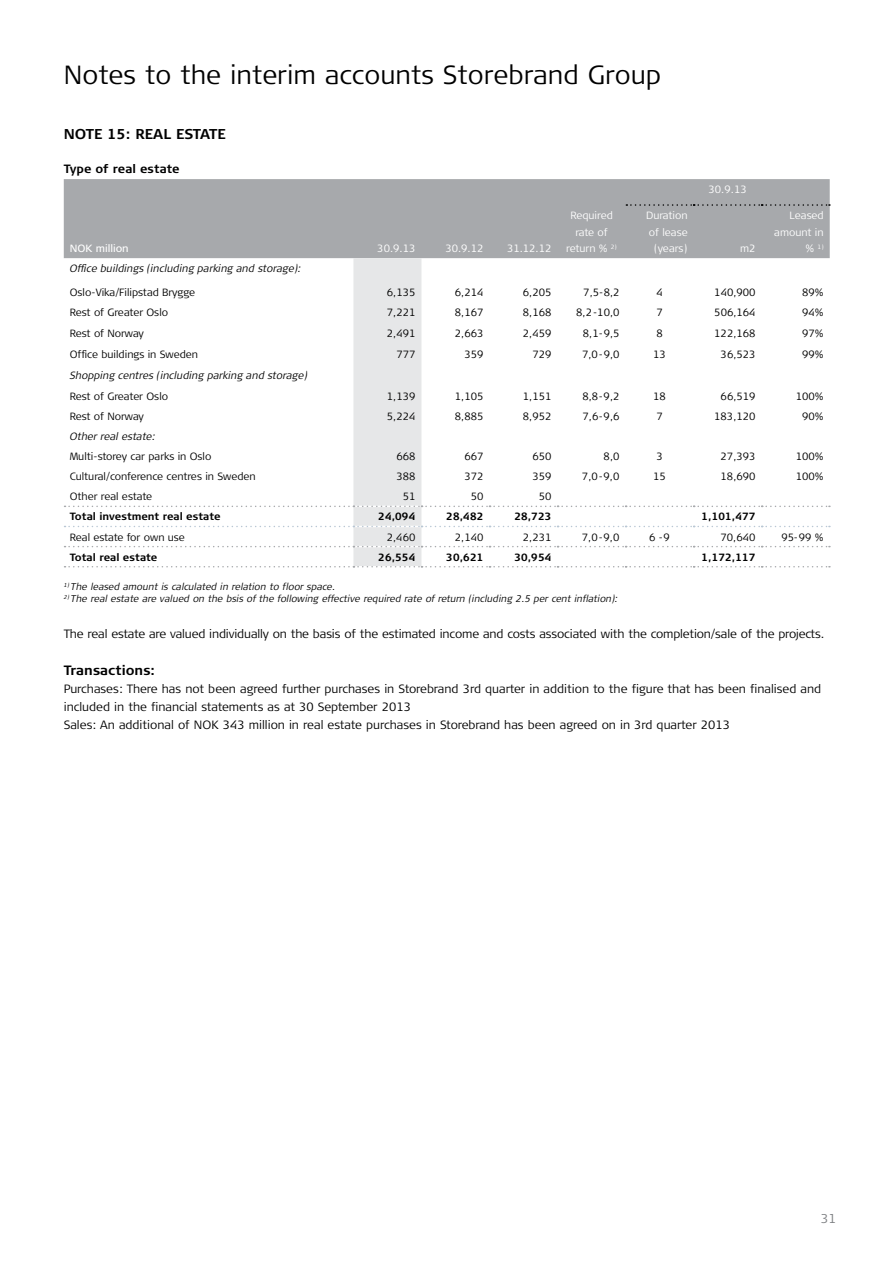
<style>
.page{position:relative;width:893px;height:1263px;background:#fff}
.page>*{position:absolute;margin:0;border:0;box-sizing:border-box;transform-origin:0 0}
.t1{font:300 26.25px "Signa Column";color:#000}
.t2{font:700 14.25px "Signa Column";color:#000}
.t3{font:700 13.5px "Signa Column";color:#000}
.t4{font:300 12.75px "Signa Column";color:#808285}
.t5{font:300 12px/18px "Signa Column";color:#000}
.t6{font:700 12px "Signa Column";color:#000}
.t7{font:300 10.5px "Signa Column";color:#000}
.t8{font:italic 300 10.5px "Signa Column";color:#000}
.t9{font:700 10.5px "Signa Column";color:#000}
.t10{font:300 10.5px/16.5px "Signa Column";color:#fff;text-align:right}
.t11{font:10.5px "Signa Column";color:#fff}
.t12{font:italic 300 9.75px "Signa Column";color:#000}
.t13{font:300 6.15px "Signa Column";color:#fff}
.s1{font-size:10.5px}
</style>
<div class="page">
<div style="left:64px;top:179px;width:766px;height:79px;background:#a7a9ac"></div>
<svg style="left:65px;top:258px;width:765px;height:309px"></svg>
<svg style="left:626px;top:204px;width:204px;height:2px"></svg>
<h1 class="t1" style="left:64px;top:60px;width:599px">Notes to the interim accounts Storebrand Group</h1>
<h2 class="t2" style="left:64px;top:125px;width:164px">NOTE 15: REAL ESTATE</h2>
<p class="t6" style="left:64px;top:162px;width:117px">Type of real estate</p>
<p class="t11" style="left:70px;top:242px;width:60px">NOK million</p>
<p class="t10" style="left:377px;top:240px;width:40px">30.9.13</p>
<p class="t10" style="left:445px;top:240px;width:40px">30.9.12</p>
<p class="t10" style="left:507px;top:240px;width:46px">31.12.12</p>
<p class="t10" style="left:566px;top:207px;width:52px;text-align:center">Required rate of return % <sup>2)</sup></p>
<p class="t10" style="left:646px;top:207px;width:43px">Duration of lease (years)</p>
<p class="t10" style="left:709px;top:181px;width:40px">30.9.13</p>
<p class="t10" style="left:740px;top:240px;width:17px">m2</p>
<p class="t10" style="left:774px;top:207px;width:51px">Leased amount in</p>
<p class="t13" style="left:806px;top:243px;width:20px"><span class="s1">%</span> 1)</p>
<p class="t8" style="left:70px;top:263px;width:233px">Office buildings (including parking and storage):</p>
<p class="t7" style="left:70px;top:286px;width:127px">Oslo-Vika/Filipstad Brygge</p>
<p class="t7" style="left:387px;top:286px;width:30px">6,135</p>
<p class="t7" style="left:455px;top:286px;width:30px">6,214</p>
<p class="t7" style="left:523px;top:286px;width:30px">6,205</p>
<p class="t7" style="left:583px;top:286px;width:38px">7,5-8,2</p>
<p class="t7" style="left:656px;top:286px;width:8px">4</p>
<p class="t7" style="left:714px;top:286px;width:43px">140,900</p>
<p class="t7" style="left:802px;top:286px;width:23px">89%</p>
<p class="t7" style="left:70px;top:307px;width:100px">Rest of Greater Oslo</p>
<p class="t7" style="left:387px;top:307px;width:30px">7,221</p>
<p class="t7" style="left:455px;top:307px;width:30px">8,167</p>
<p class="t7" style="left:523px;top:307px;width:30px">8,168</p>
<p class="t7" style="left:576px;top:307px;width:45px">8,2-10,0</p>
<p class="t7" style="left:656px;top:307px;width:8px">7</p>
<p class="t7" style="left:714px;top:307px;width:43px">506,164</p>
<p class="t7" style="left:802px;top:307px;width:23px">94%</p>
<p class="t7" style="left:70px;top:328px;width:76px">Rest of Norway</p>
<p class="t7" style="left:387px;top:328px;width:30px">2,491</p>
<p class="t7" style="left:455px;top:328px;width:30px">2,663</p>
<p class="t7" style="left:523px;top:328px;width:30px">2,459</p>
<p class="t7" style="left:583px;top:328px;width:38px">8,1-9,5</p>
<p class="t7" style="left:656px;top:328px;width:8px">8</p>
<p class="t7" style="left:714px;top:328px;width:43px">122,168</p>
<p class="t7" style="left:802px;top:328px;width:23px">97%</p>
<p class="t7" style="left:70px;top:348px;width:130px">Office buildings in Sweden</p>
<p class="t7" style="left:396px;top:348px;width:21px">777</p>
<p class="t7" style="left:464px;top:348px;width:21px">359</p>
<p class="t7" style="left:532px;top:348px;width:21px">729</p>
<p class="t7" style="left:582px;top:348px;width:39px">7,0-9,0</p>
<p class="t7" style="left:653px;top:348px;width:14px">13</p>
<p class="t7" style="left:721px;top:348px;width:36px">36,523</p>
<p class="t7" style="left:802px;top:348px;width:23px">99%</p>
<p class="t8" style="left:70px;top:369px;width:239px">Shopping centres (including parking and storage)</p>
<p class="t7" style="left:70px;top:390px;width:100px">Rest of Greater Oslo</p>
<p class="t7" style="left:387px;top:390px;width:30px">1,139</p>
<p class="t7" style="left:455px;top:390px;width:30px">1,105</p>
<p class="t7" style="left:523px;top:390px;width:30px">1,151</p>
<p class="t7" style="left:582px;top:390px;width:39px">8,8-9,2</p>
<p class="t7" style="left:653px;top:390px;width:14px">18</p>
<p class="t7" style="left:721px;top:390px;width:36px">66,519</p>
<p class="t7" style="left:796px;top:390px;width:29px">100%</p>
<p class="t7" style="left:70px;top:410px;width:76px">Rest of Norway</p>
<p class="t7" style="left:387px;top:410px;width:30px">5,224</p>
<p class="t7" style="left:455px;top:410px;width:30px">8,885</p>
<p class="t7" style="left:523px;top:410px;width:30px">8,952</p>
<p class="t7" style="left:583px;top:410px;width:38px">7,6-9,6</p>
<p class="t7" style="left:656px;top:410px;width:8px">7</p>
<p class="t7" style="left:714px;top:410px;width:43px">183,120</p>
<p class="t7" style="left:802px;top:410px;width:23px">90%</p>
<p class="t8" style="left:70px;top:430px;width:87px">Other real estate:</p>
<p class="t7" style="left:70px;top:450px;width:143px">Multi-storey car parks in Oslo</p>
<p class="t7" style="left:396px;top:450px;width:21px">668</p>
<p class="t7" style="left:464px;top:450px;width:21px">667</p>
<p class="t7" style="left:532px;top:450px;width:21px">650</p>
<p class="t7" style="left:604px;top:450px;width:17px">8,0</p>
<p class="t7" style="left:656px;top:450px;width:8px">3</p>
<p class="t7" style="left:721px;top:450px;width:36px">27,393</p>
<p class="t7" style="left:796px;top:450px;width:29px">100%</p>
<p class="t7" style="left:70px;top:471px;width:187px">Cultural/conference centres in Sweden</p>
<p class="t7" style="left:396px;top:471px;width:21px">388</p>
<p class="t7" style="left:464px;top:471px;width:21px">372</p>
<p class="t7" style="left:532px;top:471px;width:21px">359</p>
<p class="t7" style="left:582px;top:471px;width:39px">7,0-9,0</p>
<p class="t7" style="left:653px;top:471px;width:14px">15</p>
<p class="t7" style="left:721px;top:471px;width:36px">18,690</p>
<p class="t7" style="left:796px;top:471px;width:29px">100%</p>
<p class="t7" style="left:70px;top:491px;width:84px">Other real estate</p>
<p class="t7" style="left:403px;top:491px;width:14px">51</p>
<p class="t7" style="left:471px;top:491px;width:14px">50</p>
<p class="t7" style="left:539px;top:491px;width:14px">50</p>
<p class="t9" style="left:70px;top:511px;width:152px">Total investment real estate</p>
<p class="t9" style="left:378px;top:511px;width:39px">24,094</p>
<p class="t9" style="left:446px;top:511px;width:39px">28,482</p>
<p class="t9" style="left:514px;top:511px;width:39px">28,723</p>
<p class="t9" style="left:701px;top:511px;width:56px">1,101,477</p>
<p class="t7" style="left:70px;top:531px;width:117px">Real estate for own use</p>
<p class="t7" style="left:387px;top:531px;width:30px">2,460</p>
<p class="t7" style="left:455px;top:531px;width:30px">2,140</p>
<p class="t7" style="left:523px;top:531px;width:30px">2,231</p>
<p class="t7" style="left:582px;top:531px;width:39px">7,0-9,0</p>
<p class="t7" style="left:649px;top:531px;width:22px">6 -9</p>
<p class="t7" style="left:721px;top:531px;width:36px">70,640</p>
<p class="t7" style="left:781px;top:531px;width:44px">95-99 %</p>
<p class="t9" style="left:70px;top:551px;width:89px">Total real estate</p>
<p class="t9" style="left:378px;top:551px;width:39px">26,554</p>
<p class="t9" style="left:446px;top:551px;width:39px">30,621</p>
<p class="t9" style="left:514px;top:551px;width:39px">30,954</p>
<p class="t9" style="left:701px;top:551px;width:56px">1,172,117</p>
<p class="t12" style="left:64px;top:581px;width:273px"><sup>1)</sup> The leased amount is calculated in relation to floor space.</p>
<p class="t12" style="left:64px;top:593px;width:556px"><sup>2)</sup> The real estate are valued on the bsis of the following effective required rate of return (including 2.5 per cent inflation):</p>
<p class="t5" style="left:64px;top:625px;width:762px">The real estate are valued individually on the basis of the estimated income and costs associated with the completion/sale of the projects.</p>
<p class="t3" style="left:64px;top:662px;width:93px">Transactions:</p>
<p class="t5" style="left:64px;top:680px;width:759px">Purchases: There has not been agreed further purchases in Storebrand 3rd quarter in addition to the figure that has been finalised and included in the financial statements as at 30 September 2013<br>Sales: An additional of NOK 343 million in real estate purchases in Storebrand has been agreed on in 3rd quarter 2013</p>
<p class="t4" style="left:821px;top:1211px;width:17px">31</p>
</div>
